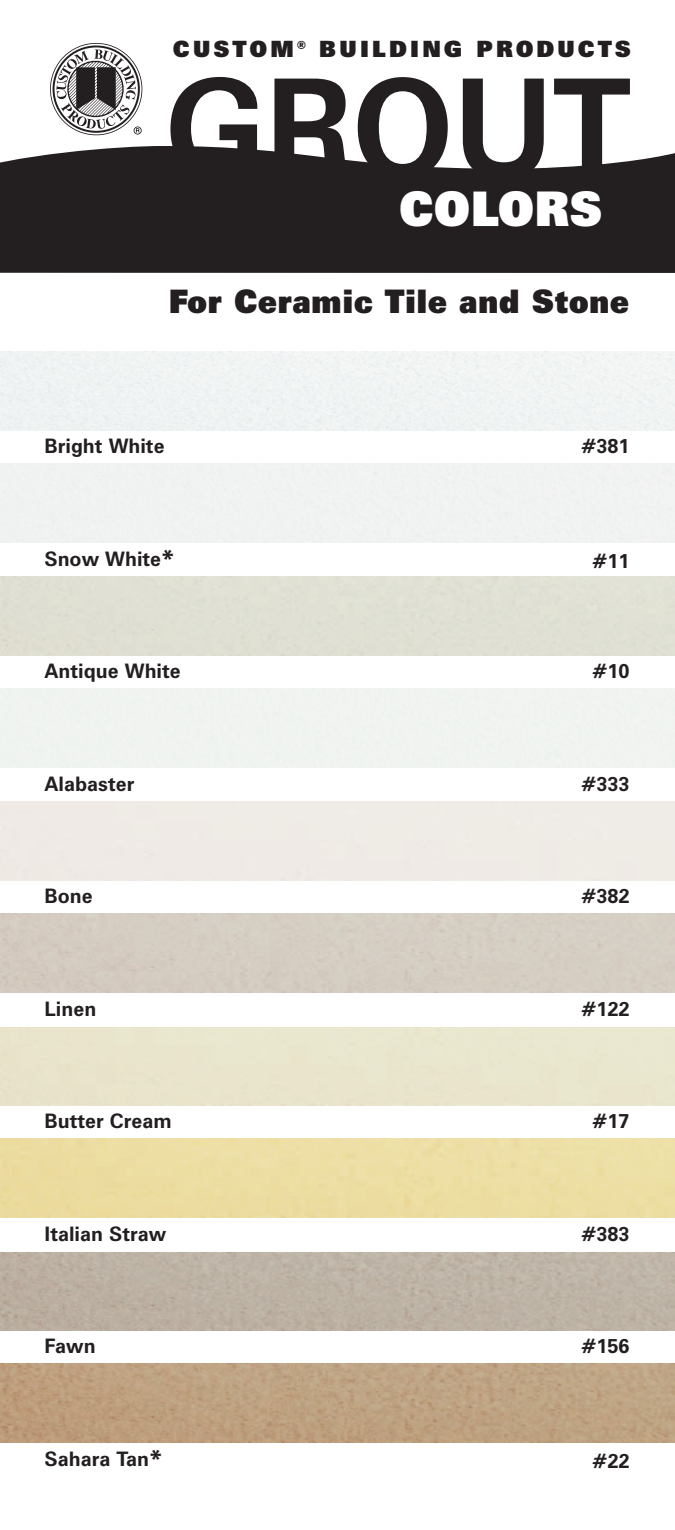
<style>
.page{position:relative;width:675px;height:1530px;background:#fff}
.page>*{position:absolute;margin:0;border:0;box-sizing:border-box;transform-origin:0 0}
.t1{font:700 136.5px "Zurich BT";color:#231f20;scale:.96 1}
.t2{font:900 48px "Zurich BT";color:#fff;scale:.96 1}
.t3{font:900 32.5px "Zurich BT";letter-spacing:-.005em;color:#231f20;scale:.96 1}
.t4{font:900 22.5px "Zurich BT";letter-spacing:.12em;color:#231f20}
.t5{font:700 20px "Zurich BT";color:#231f20}
.s1{font-size:25px}
</style>
<div class="page">
<img style="left:0;top:1364px;width:675px;height:78px">
<svg style="left:0;top:146px;width:675px;height:127px;background:#373435"></svg>
<svg style="left:50px;top:43px;width:92px;height:92px"></svg>
<p class="t4" style="left:173px;top:41px;width:460px">CUSTOM<sup>®</sup> BUILDING PRODUCTS</p>
<h1 class="t1" style="left:165px;top:79px;width:488px">GROUT</h1>
<h2 class="t2" style="left:399px;top:192px;width:214px">COLORS</h2>
<h3 class="t3" style="left:168px;top:290px;width:481px">For Ceramic Tile and Stone</h3>
<p class="t5" style="left:45px;top:439px;width:122px">Bright White</p>
<p class="t5" style="left:581px;top:439px;width:50px">#381</p>
<p class="t5" style="left:45px;top:551px;width:132px">Snow White<span class="s1">*</span></p>
<p class="t5" style="left:592px;top:553px;width:39px">#11</p>
<p class="t5" style="left:45px;top:664px;width:138px">Antique White</p>
<p class="t5" style="left:592px;top:664px;width:39px">#10</p>
<p class="t5" style="left:45px;top:776px;width:91px">Alabaster</p>
<p class="t5" style="left:581px;top:776px;width:50px">#333</p>
<p class="t5" style="left:45px;top:889px;width:50px">Bone</p>
<p class="t5" style="left:581px;top:889px;width:50px">#382</p>
<p class="t5" style="left:45px;top:1001px;width:53px">Linen</p>
<p class="t5" style="left:581px;top:1001px;width:50px">#122</p>
<p class="t5" style="left:45px;top:1114px;width:129px">Butter Cream</p>
<p class="t5" style="left:592px;top:1114px;width:39px">#17</p>
<p class="t5" style="left:45px;top:1226px;width:123px">Italian Straw</p>
<p class="t5" style="left:581px;top:1226px;width:50px">#383</p>
<p class="t5" style="left:45px;top:1339px;width:53px">Fawn</p>
<p class="t5" style="left:581px;top:1339px;width:50px">#156</p>
<p class="t5" style="left:45px;top:1451px;width:119px">Sahara Tan<span class="s1">*</span></p>
<p class="t5" style="left:592px;top:1453px;width:39px">#22</p>
</div>
